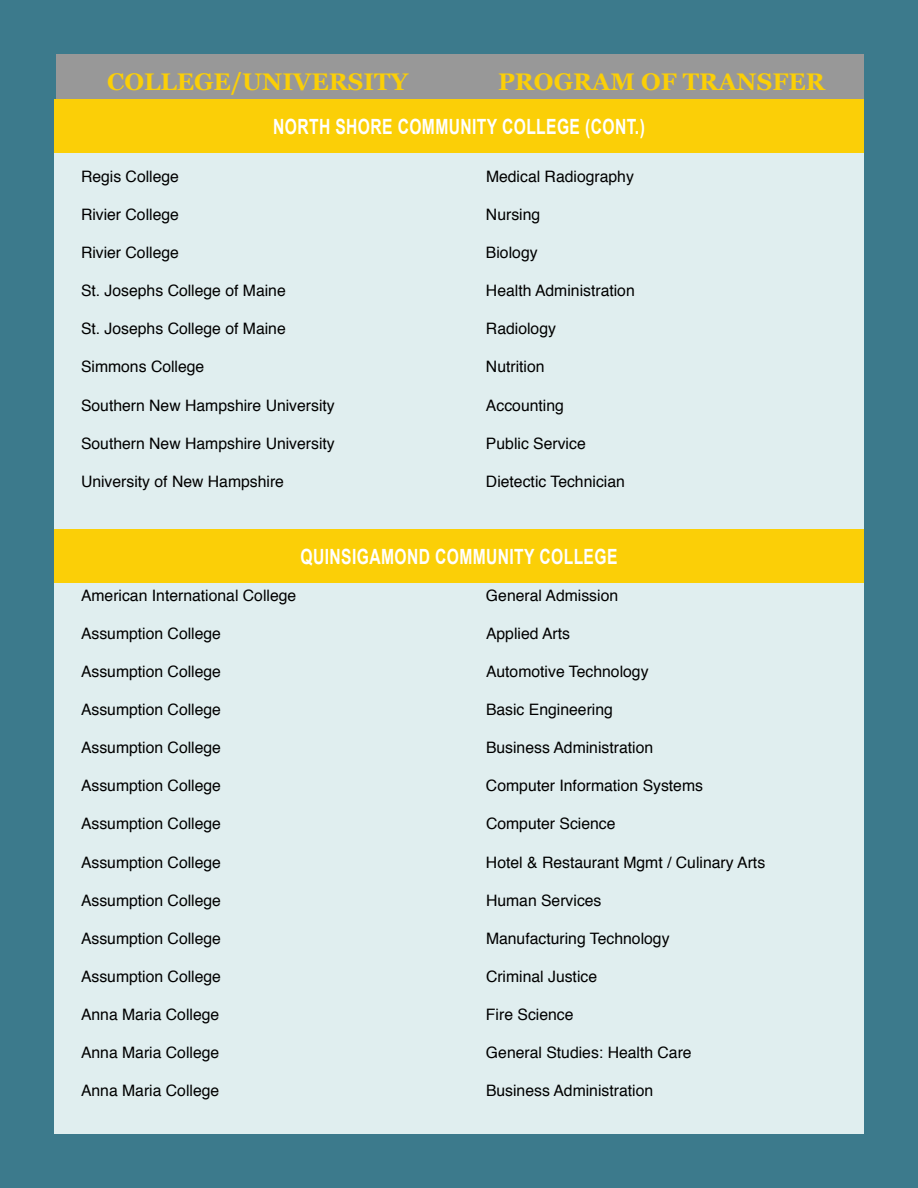
<style>
.page{position:relative;width:918px;height:1188px;background:#3c7a8c}
.page>*{position:absolute;margin:0;border:0;box-sizing:border-box;transform-origin:0 0}
.t1{font:700 24px "Georgia";color:#fbcf07}
.t2{font:700 21px "Arial";letter-spacing:.025em;color:#fff;scale:.74 1}
.t3{font:15.75px "Helvetica";color:#000}
</style>
<div class="page">
<div style="left:54px;top:126px;width:810px;height:1008px;background:#e0eeef"></div>
<div style="left:56px;top:54px;width:403px;height:45px;background:#989898"></div>
<div style="left:459px;top:54px;width:405px;height:45px;background:#989898"></div>
<div style="left:54px;top:529px;width:810px;height:54px;background:#fbcf07"></div>
<div style="left:54px;top:99px;width:810px;height:54px;background:#fbcf07"></div>
<h1 class="t1" style="left:107px;top:66px;width:302px">COLLEGE/UNIVERSITY</h1>
<h1 class="t1" style="left:498px;top:66px;width:328px">PROGRAM OF TRANSFER</h1>
<h2 class="t2" style="left:273px;top:112px;width:504px">NORTH SHORE COMMUNITY COLLEGE (CONT.)</h2>
<p class="t3" style="left:81px;top:164px;width:100px">Regis College</p>
<p class="t3" style="left:486px;top:164px;width:149px">Medical Radiography</p>
<p class="t3" style="left:81px;top:202px;width:100px">Rivier College</p>
<p class="t3" style="left:486px;top:202px;width:56px">Nursing</p>
<p class="t3" style="left:81px;top:241px;width:100px">Rivier College</p>
<p class="t3" style="left:486px;top:241px;width:53px">Biology</p>
<p class="t3" style="left:81px;top:279px;width:206px">St. Josephs College of Maine</p>
<p class="t3" style="left:486px;top:279px;width:150px">Health Administration</p>
<p class="t3" style="left:81px;top:317px;width:206px">St. Josephs College of Maine</p>
<p class="t3" style="left:486px;top:317px;width:72px">Radiology</p>
<p class="t3" style="left:81px;top:355px;width:125px">Simmons College</p>
<p class="t3" style="left:486px;top:355px;width:60px">Nutrition</p>
<p class="t3" style="left:81px;top:393px;width:255px">Southern New Hampshire University</p>
<p class="t3" style="left:486px;top:393px;width:79px">Accounting</p>
<p class="t3" style="left:81px;top:431px;width:255px">Southern New Hampshire University</p>
<p class="t3" style="left:486px;top:431px;width:101px">Public Service</p>
<p class="t3" style="left:81px;top:469px;width:205px">University of New Hampshire</p>
<p class="t3" style="left:486px;top:469px;width:140px">Dietectic Technician</p>
<h2 class="t2" style="left:301px;top:542px;width:430px">QUINSIGAMOND COMMUNITY COLLEGE</h2>
<p class="t3" style="left:81px;top:583px;width:217px">American International College</p>
<p class="t3" style="left:486px;top:583px;width:134px">General Admission</p>
<p class="t3" style="left:81px;top:621px;width:142px">Assumption College</p>
<p class="t3" style="left:486px;top:621px;width:86px">Applied Arts</p>
<p class="t3" style="left:81px;top:659px;width:142px">Assumption College</p>
<p class="t3" style="left:486px;top:659px;width:164px">Automotive Technology</p>
<p class="t3" style="left:81px;top:698px;width:142px">Assumption College</p>
<p class="t3" style="left:486px;top:698px;width:128px">Basic Engineering</p>
<p class="t3" style="left:81px;top:736px;width:142px">Assumption College</p>
<p class="t3" style="left:486px;top:736px;width:169px">Business Administration</p>
<p class="t3" style="left:81px;top:774px;width:142px">Assumption College</p>
<p class="t3" style="left:486px;top:774px;width:219px">Computer Information Systems</p>
<p class="t3" style="left:81px;top:812px;width:142px">Assumption College</p>
<p class="t3" style="left:486px;top:812px;width:131px">Computer Science</p>
<p class="t3" style="left:81px;top:850px;width:142px">Assumption College</p>
<p class="t3" style="left:486px;top:850px;width:281px">Hotel &amp; Restaurant Mgmt / Culinary Arts</p>
<p class="t3" style="left:81px;top:888px;width:142px">Assumption College</p>
<p class="t3" style="left:486px;top:888px;width:117px">Human Services</p>
<p class="t3" style="left:81px;top:926px;width:142px">Assumption College</p>
<p class="t3" style="left:486px;top:926px;width:185px">Manufacturing Technology</p>
<p class="t3" style="left:81px;top:964px;width:142px">Assumption College</p>
<p class="t3" style="left:486px;top:964px;width:113px">Criminal Justice</p>
<p class="t3" style="left:81px;top:1002px;width:140px">Anna Maria College</p>
<p class="t3" style="left:486px;top:1002px;width:89px">Fire Science</p>
<p class="t3" style="left:81px;top:1040px;width:140px">Anna Maria College</p>
<p class="t3" style="left:486px;top:1040px;width:207px">General Studies: Health Care</p>
<p class="t3" style="left:81px;top:1078px;width:140px">Anna Maria College</p>
<p class="t3" style="left:486px;top:1078px;width:169px">Business Administration</p>
</div>
